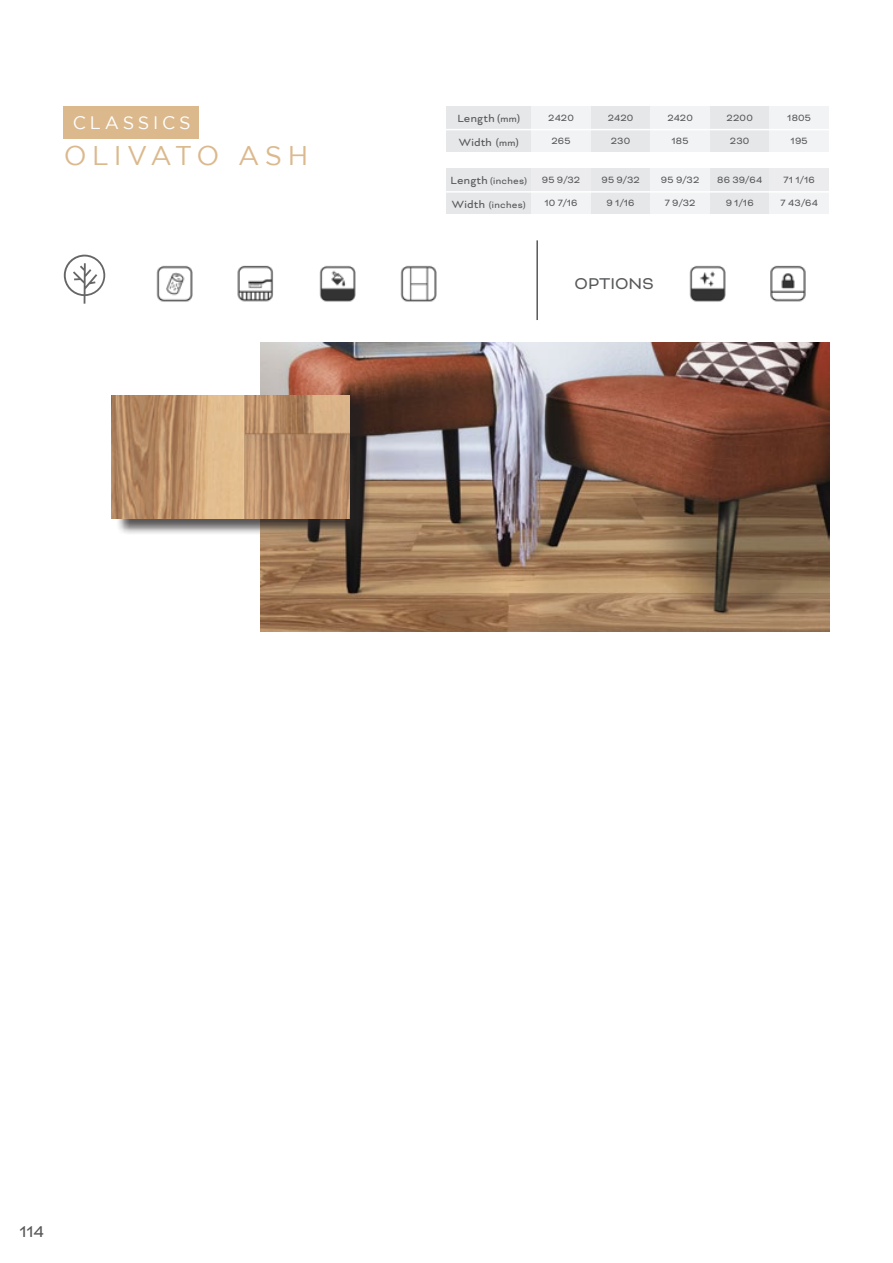
<style>
.page{position:relative;width:893px;height:1263px;background:#fff}
.page>*{position:absolute;margin:0;border:0;box-sizing:border-box;transform-origin:0 0}
.t1{font:27px "Gotham";letter-spacing:.19em;color:#dbb98d}
.t2{font:18px "Bicyclette";color:#57585a}
.t3{font:18px "Gotham";letter-spacing:.205em;color:#fff}
.t4{font:12px "Bicyclette";letter-spacing:.025em;color:#57585a}
.t5{font:10.5px "Bicyclette";letter-spacing:.025em;color:#57585a}
.s1{font-size:10.5px}
.s2{font-size:12px}
</style>
<div class="page">
<img style="left:156px;top:265px;width:37px;height:37px">
<img style="left:319px;top:265px;width:37px;height:37px">
<img style="left:770px;top:265px;width:36px;height:37px">
<img style="left:400px;top:265px;width:37px;height:37px">
<img style="left:689px;top:265px;width:37px;height:37px">
<img style="left:260px;top:342px;width:569px;height:289px">
<div style="left:115px;top:395px;width:255px;height:140px;background:#231f20;opacity:.75"></div>
<img style="left:111px;top:395px;width:239px;height:124px">
<div style="left:64px;top:106px;width:135px;height:33px;background:#dbb98d"></div>
<hr style="left:536px;top:240px;width:2px;height:80px;background:#57585a">
<svg style="left:64px;top:255px;width:41px;height:49px"></svg>
<div style="left:446px;top:106px;width:85px;height:23px;background:#e6e7e9"></div>
<div style="left:446px;top:169px;width:85px;height:22px;background:#e6e7e9"></div>
<div style="left:591px;top:106px;width:59px;height:23px;background:#e6e7e9"></div>
<div style="left:591px;top:169px;width:59px;height:22px;background:#e6e7e9"></div>
<div style="left:710px;top:106px;width:59px;height:23px;background:#e6e7e9"></div>
<div style="left:710px;top:169px;width:59px;height:22px;background:#e6e7e9"></div>
<div style="left:650px;top:106px;width:60px;height:23px;background:#f2f3f4"></div>
<div style="left:650px;top:169px;width:60px;height:22px;background:#f2f3f4"></div>
<div style="left:769px;top:106px;width:60px;height:23px;background:#f2f3f4"></div>
<div style="left:531px;top:106px;width:60px;height:23px;background:#f2f3f4"></div>
<div style="left:769px;top:169px;width:60px;height:22px;background:#ececee"></div>
<div style="left:531px;top:169px;width:60px;height:22px;background:#ececee"></div>
<div style="left:446px;top:129px;width:85px;height:22px;background:#e6e7e9"></div>
<div style="left:446px;top:191px;width:85px;height:23px;background:#e6e7e9"></div>
<div style="left:591px;top:129px;width:59px;height:22px;background:#e6e7e9"></div>
<div style="left:591px;top:191px;width:59px;height:23px;background:#e6e7e9"></div>
<div style="left:710px;top:129px;width:59px;height:22px;background:#e6e7e9"></div>
<div style="left:710px;top:191px;width:59px;height:23px;background:#e6e7e9"></div>
<div style="left:650px;top:129px;width:60px;height:22px;background:#f2f3f4"></div>
<div style="left:650px;top:191px;width:60px;height:23px;background:#f2f3f4"></div>
<div style="left:769px;top:129px;width:60px;height:22px;background:#f2f3f4"></div>
<div style="left:531px;top:129px;width:60px;height:22px;background:#f2f3f4"></div>
<div style="left:769px;top:191px;width:60px;height:23px;background:#f2f3f4"></div>
<div style="left:531px;top:191px;width:60px;height:23px;background:#f2f3f4"></div>
<hr style="left:445px;top:129px;width:448px;height:1px;background:#fff">
<hr style="left:445px;top:191px;width:448px;height:2px;background:#fff">
<img style="left:237px;top:265px;width:37px;height:37px">
<p class="t3" style="left:73px;top:113px;width:120px">CLASSICS</p>
<p class="t1" style="left:64px;top:140px;width:246px">OLIVATO ASH</p>
<p class="t4" style="left:457px;top:111px;width:64px">Length (<span class="s1">mm</span>)</p>
<p class="t5" style="left:548px;top:112px;width:27px">2420</p>
<p class="t5" style="left:787px;top:112px;width:25px">1805</p>
<p class="t5" style="left:608px;top:112px;width:27px">2420</p>
<p class="t5" style="left:667px;top:112px;width:27px">2420</p>
<p class="t5" style="left:726px;top:112px;width:28px">2200</p>
<p class="t4" style="left:459px;top:136px;width:62px">Width (<span class="s1">mm</span>)</p>
<p class="t5" style="left:551px;top:134px;width:21px">265</p>
<p class="t5" style="left:791px;top:134px;width:19px">195</p>
<p class="t5" style="left:611px;top:134px;width:21px">230</p>
<p class="t5" style="left:672px;top:134px;width:19px">185</p>
<p class="t5" style="left:730px;top:134px;width:21px">230</p>
<p class="t5" style="left:451px;top:175px;width:78px"><span class="s2">Length</span> (inches)</p>
<p class="t5" style="left:542px;top:174px;width:40px">95 9/32</p>
<p class="t5" style="left:784px;top:174px;width:33px">71 1/16</p>
<p class="t5" style="left:601px;top:174px;width:40px">95 9/32</p>
<p class="t5" style="left:661px;top:174px;width:40px">95 9/32</p>
<p class="t5" style="left:717px;top:174px;width:47px">86 39/64</p>
<p class="t5" style="left:452px;top:199px;width:75px"><span class="s2">Width</span> (inches)</p>
<p class="t5" style="left:545px;top:197px;width:35px">10 7/16</p>
<p class="t5" style="left:780px;top:197px;width:39px">7 43/64</p>
<p class="t5" style="left:607px;top:197px;width:30px">9 1/16</p>
<p class="t5" style="left:665px;top:197px;width:32px">7 9/32</p>
<p class="t5" style="left:726px;top:197px;width:30px">9 1/16</p>
<p class="t2" style="left:575px;top:273px;width:81px">OPTIONS</p>
<p class="t2" style="left:20px;top:1221px;width:26px">114</p>
</div>
